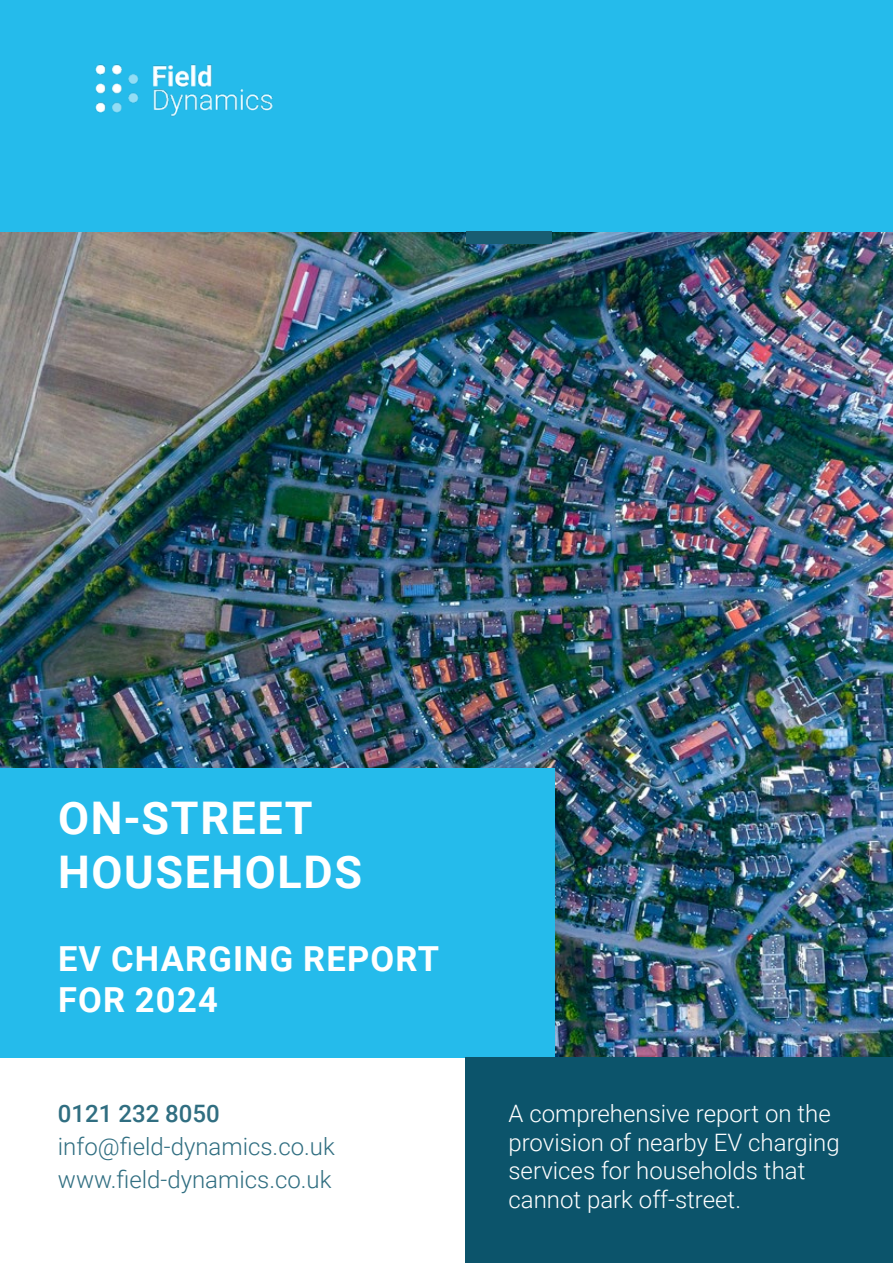
<style>
.page{position:relative;width:893px;height:1263px;background:#fff}
.page>*{position:absolute;margin:0;border:0;box-sizing:border-box;transform-origin:0 0}
.t1{font:700 45px/54px "Roboto";letter-spacing:.035em;color:#fff}
.t2{font:700 34.5px/41.4px "Roboto";letter-spacing:.035em;color:#fff}
.t3{font:300 24px/28.8px "Roboto";color:#fff}
.t4{font:300 24px/33px "Roboto";color:#306e81}
.t5{font:500 24px "Roboto";color:#306e81}
</style>
<div class="page">
<img style="left:0;top:231px;width:893px;height:826px">
<div style="left:0;top:768px;width:555px;height:289px;background:#25bbeb"></div>
<div style="left:466px;top:1057px;width:427px;height:206px;background:#0c546b"></div>
<div style="left:0;top:0;width:893px;height:231px;background:#25bbeb"></div>
<img style="left:95px;top:64px;width:178px;height:53px">
<div style="left:466px;top:231px;width:85px;height:13px;background:#185d72"></div>
<h1 class="t1" style="left:58px;top:789px;width:305px">ON-STREET<br>HOUSEHOLDS</h1>
<h2 class="t2" style="left:58px;top:936px;width:383px">EV CHARGING REPORT<br>FOR 2024</h2>
<p class="t5" style="left:58px;top:1096px;width:163px">0121 232 8050</p>
<p class="t4" style="left:58px;top:1129px;width:278px">info@field-dynamics.co.uk www.field-dynamics.co.uk</p>
<p class="t3" style="left:508px;top:1098px;width:333px">A comprehensive report on the provision of nearby EV charging services for households that cannot park off-street.</p>
</div>
